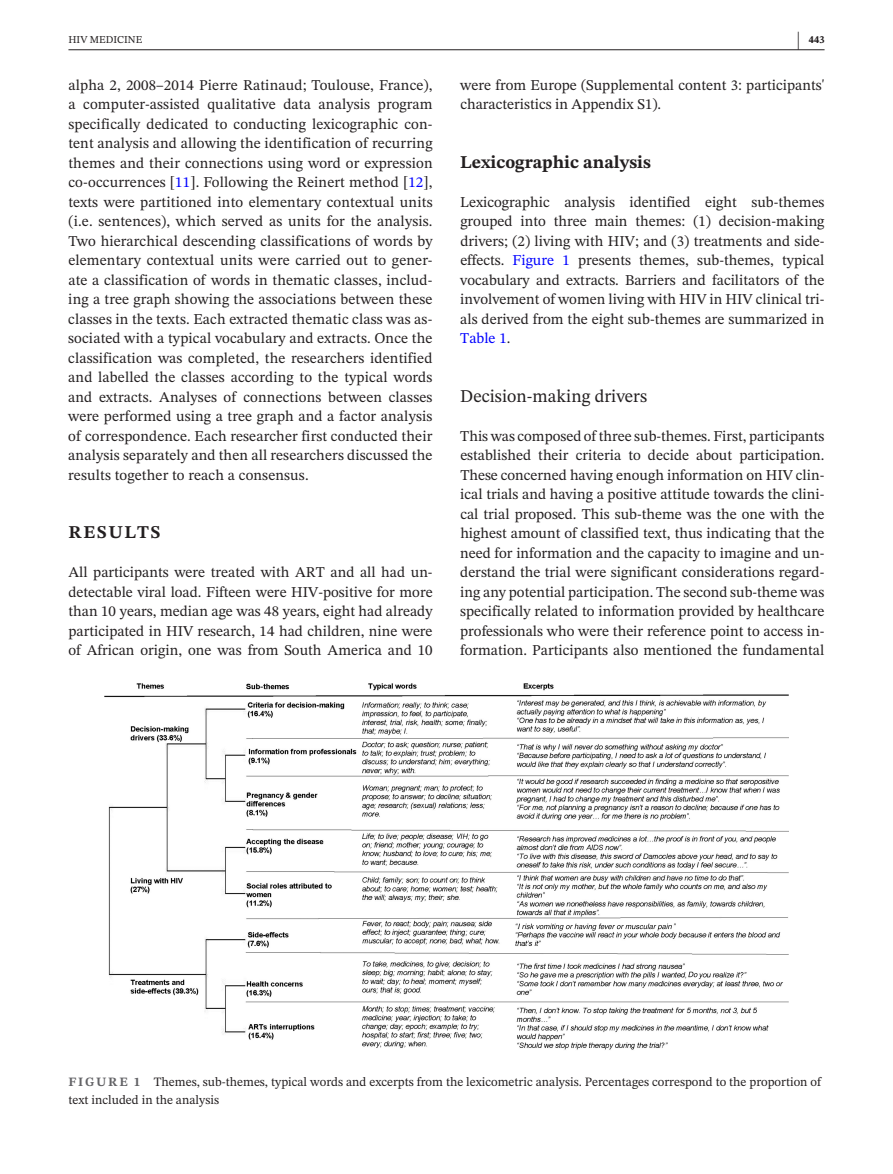
<style>
.page{position:relative;width:893px;height:1174px;background:#fff}
.page>*{position:absolute;margin:0;border:0;box-sizing:border-box;transform-origin:0 0}
.t1{font:700 21px "STIX Two Text";color:#231f20;scale:.42 1}
.t2{font:18px "STIX Two Text";color:#231f20}
.t3{font:700 18px "STIX Two Text";color:#231f20}
.t4{font:700 18px "STIX Two Text";letter-spacing:.1em;color:#231f20}
.t5{font:15px/19.5px "STIX Two Text";color:#231f20;text-align:justify}
.t6{font:12.75px/18px "STIX Two Text";color:#231f20}
.t7{font:10.5px "STIX Two Text";color:#231f20}
.t8{font:700 10.5px "STIX Two Text";color:#231f20}
.s1{color:#00f}
.s2{font-weight:700;color:#636366}
</style>
<div class="page">
<hr style="left:68px;top:49px;width:756px;height:1px;background:#231f20">
<img style="left:104px;top:683px;width:685px;height:367px">
<h1 class="t1" style="left:797px;top:24px;width:8px">|</h1>
<p class="t7" style="left:68px;top:32px;width:75px">HIV MEDICINE</p>
<p class="t8" style="left:809px;top:32px;width:17px">443</p>
<p class="t5" style="left:68px;top:75px;width:366px">alpha 2, 2008–2014 Pierre Ratinaud; Toulouse, France), a computer-assisted qualitative data analysis program specifically dedicated to conducting lexicographic con&shy;tent analysis and allowing the identification of recurring themes and their connections using word or expression co-occurrences [<span class="s1">11</span>]. Following the Reinert method [<span class="s1">12</span>], texts were partitioned into elementary contextual units (i.e. sentences), which served as units for the analysis.<br>Two hierarchical descending classifications of words by elementary contextual units were carried out to gener&shy;ate a classification of words in thematic classes, includ&shy;ing a tree graph showing the associations between these classes in the texts. Each extracted thematic class was as&shy;sociated with a typical vocabulary and extracts. Once the classification was completed, the researchers identified and labelled the classes according to the typical words and extracts. Analyses of connections between classes were performed using a tree graph and a factor analysis of correspondence. Each researcher first conducted their analysis separately and then all researchers discussed the results together to reach a consensus.</p>
<p class="t5" style="left:460px;top:75px;width:366px">were from Europe (Supplemental content 3: participants' characteristics in Appendix S1).</p>
<p class="t3" style="left:460px;top:149px;width:192px">Lexicographic analysis</p>
<p class="t5" style="left:460px;top:192px;width:366px">Lexicographic analysis identified eight sub-themes grouped into three main themes: (1) decision-making drivers; (2) living with HIV; and (3) treatments and side&shy;effects. <span class="s1">Figure 1</span> presents themes, sub-themes, typical vocabulary and extracts. Barriers and facilitators of the involvement of women living with HIV in HIV clinical tri&shy;als derived from the eight sub-themes are summarized in <span class="s1">Table 1</span>.</p>
<p class="t2" style="left:460px;top:383px;width:188px">Decision-making drivers</p>
<p class="t5" style="left:460px;top:426px;width:366px">This was composed of three sub-themes. First, participants established their criteria to decide about participation.<br>These concerned having enough information on HIV clin&shy;ical trials and having a positive attitude towards the clini&shy;cal trial proposed. This sub-theme was the one with the highest amount of classified text, thus indicating that the need for information and the capacity to imagine and un&shy;derstand the trial were significant considerations regard&shy;ing any potential participation. The second sub-theme was specifically related to information provided by healthcare professionals who were their reference point to access in&shy;formation. Participants also mentioned the fundamental</p>
<p class="t4" style="left:68px;top:519px;width:93px">RESULTS</p>
<p class="t5" style="left:68px;top:562px;width:366px">All participants were treated with ART and all had un&shy;detectable viral load. Fifteen were HIV-positive for more than 10 years, median age was 48 years, eight had already participated in HIV research, 14 had children, nine were of African origin, one was from South America and 10</p>
<p class="t6" style="left:68px;top:1072px;width:754px"><span class="s2">FIGURE 1</span> Themes, sub-themes, typical words and excerpts from the lexicometric analysis. Percentages correspond to the proportion of text included in the analysis</p>
</div>
